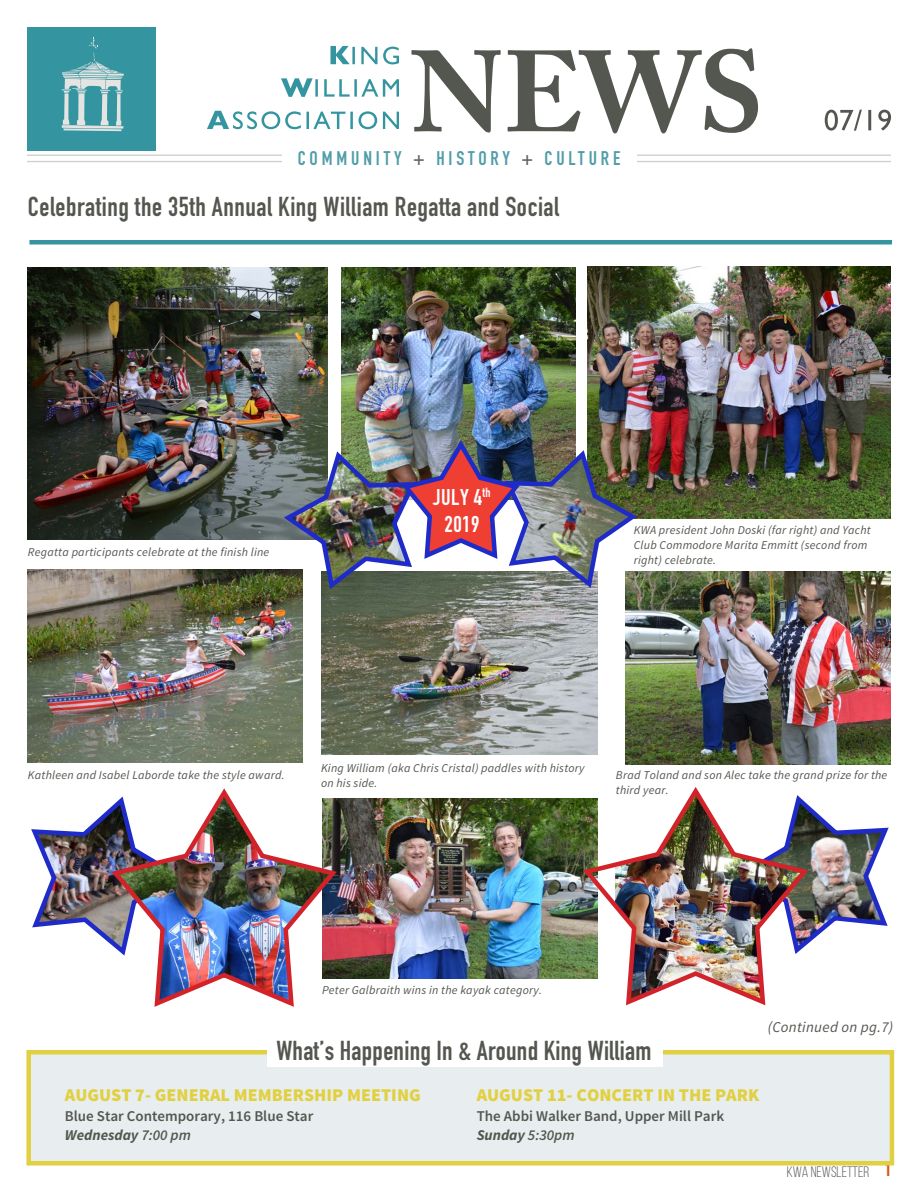
<style>
.page{position:relative;width:918px;height:1188px;background:#fff}
.page>*{position:absolute;margin:0;border:0;box-sizing:border-box;transform-origin:0 0}
.t1{font:700 27px "DIN Condensed";letter-spacing:.02em;color:#545750}
.t2{font:700 22.5px/27px "DIN Condensed";letter-spacing:.02em;color:#fff;text-align:center}
.t3{font:700 19.5px "DIN Condensed";letter-spacing:.2em;color:#509da8}
.t4{font:900 18px "Source Sans Pro";color:#e1d041}
.t5{font:15.15px "Bebas Neue";color:#60645d}
.t6{font:600 15px/19.5px "Source Sans Pro";color:#545750}
.t7{font:italic 15px "Source Sans Pro";letter-spacing:.02em;color:#545750}
.t8{font:italic 12px/15px "Source Sans Pro";letter-spacing:.02em;color:#545750}
.s1{color:#60645d}
.s2{font-weight:700;font-style:italic}
.s3{font-style:italic}
.s4{font-weight:700;font-size:19.5px;color:#d85820}
</style>
<div class="page">
<hr style="left:27px;top:155px;width:864px;height:1px;background:#d0d1ce">
<hr style="left:27px;top:161px;width:864px;height:1px;background:#d0d1ce">
<div style="left:282px;top:150px;width:354px;height:16px;background:#fff"></div>
<div style="left:27px;top:27px;width:129px;height:123px;background:#3495a0"></div>
<svg style="left:61px;top:37px;width:63px;height:94px"></svg>
<hr style="left:29px;top:240px;width:863px;height:4px;background:#3495a0">
<svg style="left:330px;top:46px;width:69px;height:18px"></svg>
<svg style="left:281px;top:78px;width:118px;height:19px"></svg>
<svg style="left:207px;top:111px;width:192px;height:18px"></svg>
<svg style="left:411px;top:48px;width:347px;height:85px"></svg>
<svg style="left:825px;top:110px;width:66px;height:21px"></svg>
<div style="left:26px;top:1050px;width:868px;height:116px;background:#e8eeef;border:4px solid #e1d041"></div>
<div style="left:267px;top:1036px;width:396px;height:31px;background:#fff"></div>
<img style="left:27px;top:267px;width:301px;height:273px">
<img style="left:28px;top:570px;width:275px;height:193px">
<img style="left:341px;top:267px;width:234px;height:171px">
<img style="left:321px;top:593px;width:277px;height:161px">
<img style="left:625px;top:571px;width:266px;height:193px">
<img style="left:588px;top:267px;width:303px;height:251px">
<img style="left:31px;top:810px;width:76px;height:131px">
<img style="left:341px;top:798px;width:238px;height:180px">
<img style="left:107px;top:788px;width:234px;height:219px">
<img style="left:812px;top:808px;width:77px;height:132px">
<img style="left:579px;top:787px;width:233px;height:219px">
<img style="left:280px;top:438px;width:361px;height:155px">
<h3 class="t3" style="left:298px;top:145px;width:324px">COMMUNITY <span class="s1">+</span> HISTORY <span class="s1">+</span> CULTURE</h3>
<h1 class="t1" style="left:28px;top:188px;width:533px">Celebrating the 35th Annual King William Regatta and Social</h1>
<p class="t8" style="left:28px;top:544px;width:243px">Regatta participants celebrate at the finish line</p>
<h2 class="t2" style="left:433px;top:483px;width:59px">JULY 4<sup>th<br></sup>2019</h2>
<p class="t8" style="left:634px;top:522px;width:238px">KWA president John Doski (far right) and Yacht<br>Club Commodore Marita Emmitt (second from right) celebrate.</p>
<p class="t8" style="left:28px;top:767px;width:258px">Kathleen and Isabel Laborde take the style award.</p>
<p class="t8" style="left:321px;top:760px;width:265px">King William (aka Chris Cristal) paddles with history on his side.</p>
<p class="t8" style="left:616px;top:767px;width:273px">Brad Toland and son Alec take the grand prize for the third year.</p>
<p class="t8" style="left:322px;top:982px;width:221px">Peter Galbraith wins in the kayak category.</p>
<p class="t7" style="left:768px;top:1017px;width:127px">(Continued on pg.7)</p>
<h1 class="t1" style="left:276px;top:1032px;width:377px">What’s Happening In &amp; Around King William</h1>
<h3 class="t4" style="left:477px;top:1083px;width:284px">AUGUST 11- CONCERT IN THE PARK</h3>
<p class="t6" style="left:477px;top:1106px;width:249px">The Abbi Walker Band, Upper Mill Park<br><span class="s2">Sunday</span> <span class="s3">5:30pm</span></p>
<h3 class="t4" style="left:65px;top:1083px;width:357px">AUGUST 7- GENERAL MEMBERSHIP MEETING</h3>
<p class="t6" style="left:65px;top:1106px;width:250px">Blue Star Contemporary, 116 Blue Star<br><span class="s2">Wednesday</span> <span class="s3">7:00 pm</span></p>
<p class="t5" style="left:787px;top:1164px;width:106px">KWA NEWSLETTER <span class="s4">1</span></p>
</div>
